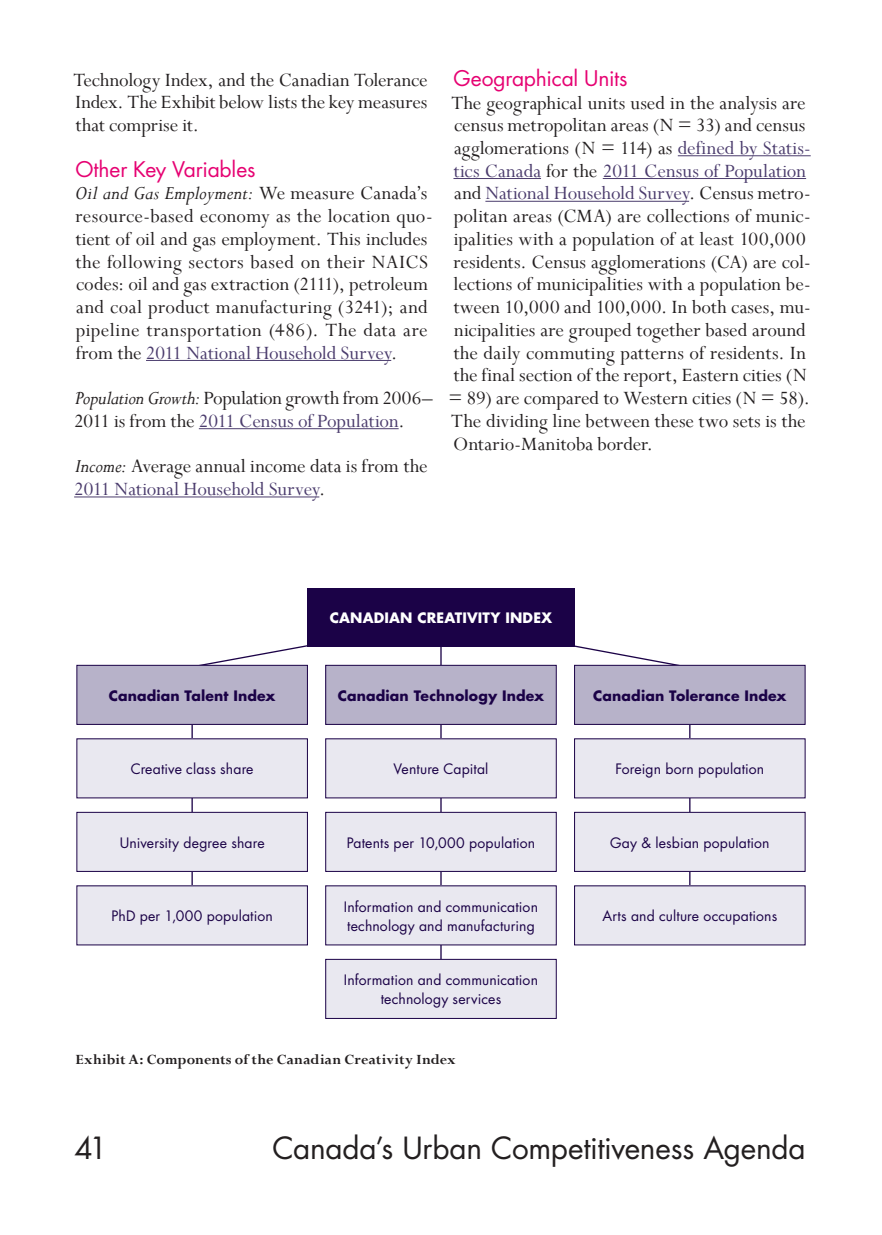
<style>
.page{position:relative;width:882px;height:1235px;background:#fff}
.page>*{position:absolute;margin:0;border:0;box-sizing:border-box;transform-origin:0 0}
.t1{font:29.75px "Futura Std";letter-spacing:-.01em;color:#231f20}
.t2{font:21px/22.8px "Perpetua";letter-spacing:.005em;color:#231f20}
.t3{font:21px "Futura Std";letter-spacing:-.01em;color:#e60272}
.t4{font:700 15.75px "Perpetua";letter-spacing:.01em;color:#231f20}
.t5{font:14px/19.2px "Futura Std";letter-spacing:.01em;color:#1b0247}
.t6{font:700 14px "Futura Std";letter-spacing:.01em;color:#1b0247}
.t7{font:700 14px "Futura Std";letter-spacing:.015em;color:#fff}
.s1{font-style:italic}
.s2{color:#4b3c6d}
.s3{font-family:"Futura Std";color:#e60272}
</style>
<div class="page">
<hr style="left:146px;top:360px;width:245px;height:1px;background:#4b3c6d">
<hr style="left:199px;top:428px;width:200px;height:1px;background:#4b3c6d">
<hr style="left:74px;top:497px;width:245px;height:1px;background:#4b3c6d">
<hr style="left:678px;top:155px;width:133px;height:1px;background:#4b3c6d">
<hr style="left:453px;top:178px;width:88px;height:1px;background:#4b3c6d">
<hr style="left:603px;top:178px;width:203px;height:1px;background:#4b3c6d">
<hr style="left:485px;top:201px;width:204px;height:1px;background:#4b3c6d">
<svg style="left:191px;top:645px;width:500px;height:270px"></svg>
<hr style="left:440px;top:621px;width:2px;height:375px;background:#1b0247">
<div style="left:326px;top:665px;width:230px;height:59px;background:#b7b2c9"></div>
<div style="left:326px;top:665px;width:230px;height:59px;border:1px solid #1b0247"></div>
<div style="left:77px;top:665px;width:230px;height:59px;background:#b7b2c9"></div>
<div style="left:77px;top:665px;width:231px;height:59px;border:1px solid #1b0247"></div>
<div style="left:575px;top:665px;width:230px;height:59px;background:#b7b2c9"></div>
<div style="left:574px;top:665px;width:231px;height:59px;border:1px solid #1b0247"></div>
<div style="left:326px;top:959px;width:230px;height:59px;background:#e9e8f0"></div>
<div style="left:326px;top:959px;width:230px;height:59px;border:1px solid #1b0247"></div>
<div style="left:326px;top:739px;width:230px;height:59px;background:#e9e8f0"></div>
<div style="left:77px;top:739px;width:230px;height:59px;background:#e9e8f0"></div>
<div style="left:575px;top:739px;width:230px;height:59px;background:#e9e8f0"></div>
<div style="left:326px;top:812px;width:230px;height:59px;background:#e9e8f0"></div>
<div style="left:326px;top:812px;width:230px;height:59px;border:1px solid #1b0247"></div>
<div style="left:77px;top:812px;width:230px;height:59px;background:#e9e8f0"></div>
<div style="left:77px;top:812px;width:231px;height:59px;border:1px solid #1b0247"></div>
<div style="left:575px;top:812px;width:230px;height:59px;background:#e9e8f0"></div>
<div style="left:574px;top:812px;width:231px;height:59px;border:1px solid #1b0247"></div>
<div style="left:326px;top:886px;width:230px;height:59px;background:#e9e8f0"></div>
<div style="left:77px;top:886px;width:230px;height:59px;background:#e9e8f0"></div>
<div style="left:575px;top:886px;width:230px;height:59px;background:#e9e8f0"></div>
<div style="left:307px;top:588px;width:268px;height:59px;background:#1b0247"></div>
<p class="t2" style="left:73px;top:68px;width:356px;text-align:justify">Technology Index, and the Canadian Tolerance Index. The Exhibit below lists the key measures that comprise it.</p>
<h2 class="t3" style="left:75px;top:156px;width:182px">Other Key Variables</h2>
<p class="t2" style="left:75px;top:182px;width:359px"><span class="s1">Oil and Gas Employment:</span> We measure Canada’s resource-based economy as the location quo&shy;tient of oil and gas employment. This includes the following sectors based on their NAICS codes: oil and gas extraction (2111), petroleum and coal product manufacturing (3241); and pipeline transportation (486). The data are from the <span class="s2">2011 National Household Survey</span>.</p>
<p class="t2" style="left:74px;top:386px;width:360px"><span class="s1">Population Growth:</span> Population growth from 2006–<br>2011 is from the <span class="s2">2011 Census of Population</span>.</p>
<p class="t2" style="left:74px;top:455px;width:355px"><span class="s1">Income:</span> Average annual income data is from the<br><span class="s2">2011 National Household Survey</span>.</p>
<p class="t2" style="left:449px;top:68px;width:364px"><span class="s3">Geographical Units<br></span>The geographical units used in the analysis are census metropolitan areas (N = 33) and census agglomerations (N = 114) as <span class="s2">defined by Statis&shy;tics Canada</span> for the <span class="s2">2011 Census of Population </span>and <span class="s2">National Household Survey</span>. Census metro&shy;politan areas (CMA) are collections of munic&shy;ipalities with a population of at least 100,000 residents. Census agglomerations (CA) are col&shy;lections of municipalities with a population be&shy;tween 10,000 and 100,000. In both cases, mu&shy;nicipalities are grouped together based around the daily commuting patterns of residents. In the final section of the report, Eastern cities (N = 89) are compared to Western cities (N = 58).<br>The dividing line between these two sets is the Ontario-Manitoba border.</p>
<h1 class="t7" style="left:330px;top:609px;width:224px">CANADIAN CREATIVITY INDEX</h1>
<h2 class="t6" style="left:109px;top:686px;width:168px">Canadian Talent Index</h2>
<h2 class="t6" style="left:338px;top:686px;width:208px">Canadian Technology Index</h2>
<h2 class="t6" style="left:593px;top:686px;width:195px">Canadian Tolerance Index</h2>
<h3 class="t5" style="left:131px;top:759px;width:124px">Creative class share</h3>
<h3 class="t5" style="left:394px;top:759px;width:96px">Venture Capital</h3>
<h3 class="t5" style="left:615px;top:759px;width:150px">Foreign born population</h3>
<h3 class="t5" style="left:120px;top:833px;width:146px">University degree share</h3>
<h3 class="t5" style="left:347px;top:833px;width:190px">Patents per 10,000 population</h3>
<h3 class="t5" style="left:610px;top:833px;width:161px">Gay &amp; lesbian population</h3>
<h3 class="t5" style="left:111px;top:906px;width:163px">PhD per 1,000 population</h3>
<h3 class="t5" style="left:344px;top:897px;width:196px">Information and communication technology and manufacturing</h3>
<h3 class="t5" style="left:344px;top:970px;width:196px;text-align:center">Information and communication technology services</h3>
<h3 class="t5" style="left:602px;top:906px;width:176px">Arts and culture occupations</h3>
<p class="t4" style="left:76px;top:1050px;width:382px">Exhibit A: Components of the Canadian Creativity Index</p>
<h1 class="t1" style="left:74px;top:1129px;width:35px">41</h1>
<h1 class="t1" style="left:272px;top:1129px;width:535px">Canada’s Urban Competitiveness Agenda</h1>
</div>
